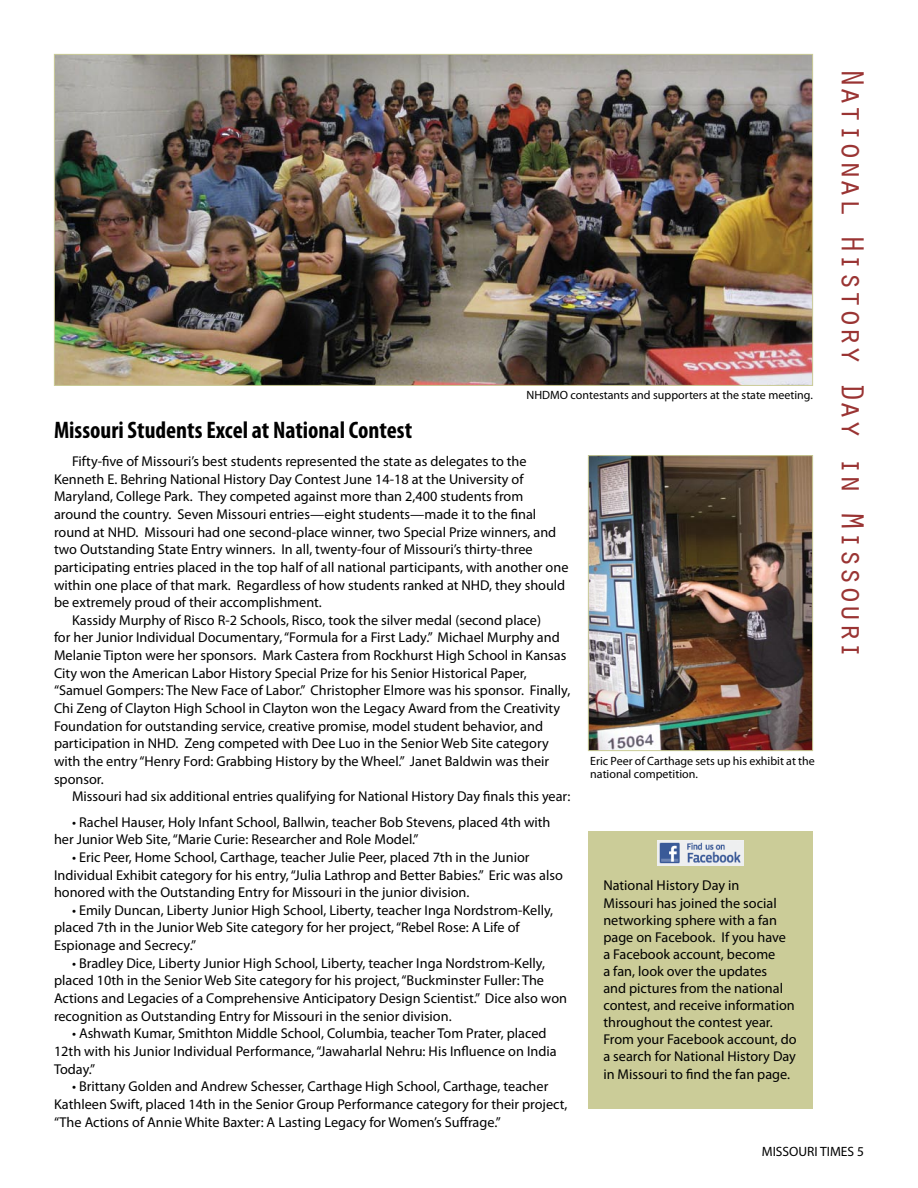
<style>
.page{position:relative;width:918px;height:1188px;background:#fff}
.page>*{position:absolute;margin:0;border:0;box-sizing:border-box;transform-origin:0 0}
.t1{font:33px "Orator Std";letter-spacing:-.04em;color:#9a3433}
.t2{font:700 condensed 24px "Myriad Pro";color:#000}
.t3{font:14.25px/17.7px "Myriad Pro";color:#000}
.t4{font:13.5px "Myriad Pro";color:#000}
.t5{font:12px/13.5px "Myriad Pro";color:#000}
</style>
<div class="page">
<img style="left:56px;top:56px;width:755px;height:328px">
<img style="left:590px;top:457px;width:221px;height:292px">
<div style="left:588px;top:455px;width:225px;height:296px;border:1px solid #cbcc98"></div>
<div style="left:588px;top:831px;width:225px;height:278px;background:#cbcc98"></div>
<img style="left:658px;top:841px;width:86px;height:24px">
<h2 class="t2" style="left:54px;top:415px;width:360px">Missouri Students Excel at National Contest</h2>
<p class="t5" style="left:526px;top:388px;width:288px">NHDMO contestants and supporters at the state meeting.</p>
<p class="t3" style="left:72px;top:452px;width:456px">Fifty-five of Missouri’s best students represented the state as delegates to the</p>
<p class="t3" style="left:54px;top:470px;width:471px">Kenneth E. Behring National History Day Contest June 14-18 at the University of</p>
<p class="t3" style="left:54px;top:487px;width:471px">Maryland, College Park. They competed against more than 2,400 students from</p>
<p class="t3" style="left:54px;top:505px;width:484px">around the country. Seven Missouri entries—eight students—made it to the final</p>
<p class="t3" style="left:54px;top:523px;width:504px">round at NHD. Missouri had one second-place winner, two Special Prize winners, and</p>
<p class="t3" style="left:54px;top:540px;width:480px">two Outstanding State Entry winners. In all, twenty-four of Missouri’s thirty-three</p>
<p class="t3" style="left:54px;top:558px;width:516px">participating entries placed in the top half of all national participants, with another one</p>
<p class="t3" style="left:54px;top:576px;width:513px">within one place of that mark. Regardless of how students ranked at NHD, they should</p>
<p class="t3" style="left:54px;top:593px;width:269px">be extremely proud of their accomplishment.</p>
<p class="t3" style="left:72px;top:611px;width:471px">Kassidy Murphy of Risco R-2 Schools, Risco, took the silver medal (second place)</p>
<p class="t3" style="left:54px;top:629px;width:507px">for her Junior Individual Documentary, “Formula for a First Lady.” Michael Murphy and</p>
<p class="t3" style="left:54px;top:646px;width:514px">Melanie Tipton were her sponsors. Mark Castera from Rockhurst High School in Kansas</p>
<p class="t3" style="left:54px;top:664px;width:474px">City won the American Labor History Special Prize for his Senior Historical Paper,</p>
<p class="t3" style="left:54px;top:682px;width:518px">“Samuel Gompers: The New Face of Labor.” Christopher Elmore was his sponsor. Finally,</p>
<p class="t3" style="left:54px;top:699px;width:508px">Chi Zeng of Clayton High School in Clayton won the Legacy Award from the Creativity</p>
<p class="t3" style="left:54px;top:717px;width:491px">Foundation for outstanding service, creative promise, model student behavior, and</p>
<p class="t3" style="left:54px;top:735px;width:496px">participation in NHD. Zeng competed with Dee Luo in the Senior Web Site category</p>
<p class="t3" style="left:54px;top:752px;width:497px">with the entry “Henry Ford: Grabbing History by the Wheel.” Janet Baldwin was their</p>
<p class="t3" style="left:54px;top:770px;width:51px">sponsor.</p>
<p class="t3" style="left:72px;top:788px;width:500px">Missouri had six additional entries qualifying for National History Day finals this year:</p>
<p class="t3" style="left:54px;top:813px;width:498px;text-indent:18px">• Rachel Hauser, Holy Infant School, Ballwin, teacher Bob Stevens, placed 4th with her Junior Web Site, “Marie Curie: Researcher and Role Model.”</p>
<p class="t3" style="left:54px;top:848px;width:510px;text-indent:18px">• Eric Peer, Home School, Carthage, teacher Julie Peer, placed 7th in the Junior<br>Individual Exhibit category for his entry, “Julia Lathrop and Better Babies.” Eric was also honored with the Outstanding Entry for Missouri in the junior division.</p>
<p class="t3" style="left:54px;top:901px;width:501px;text-indent:18px">• Emily Duncan, Liberty Junior High School, Liberty, teacher Inga Nordstrom-Kelly, placed 7th in the Junior Web Site category for her project, “Rebel Rose: A Life of<br>Espionage and Secrecy.”</p>
<p class="t3" style="left:54px;top:954px;width:515px;text-indent:18px">• Bradley Dice, Liberty Junior High School, Liberty, teacher Inga Nordstrom-Kelly, placed 10th in the Senior Web Site category for his project, “Buckminster Fuller: The Actions and Legacies of a Comprehensive Anticipatory Design Scientist.” Dice also won recognition as Outstanding Entry for Missouri in the senior division.</p>
<p class="t3" style="left:54px;top:1025px;width:504px;text-indent:18px">• Ashwath Kumar, Smithton Middle School, Columbia, teacher Tom Prater, placed<br>12th with his Junior Individual Performance, “Jawaharlal Nehru: His Influence on India<br>Today.”</p>
<p class="t3" style="left:54px;top:1078px;width:515px;text-indent:18px">• Brittany Golden and Andrew Schesser, Carthage High School, Carthage, teacher<br>Kathleen Swift, placed 14th in the Senior Group Performance category for their project, “The Actions of Annie White Baxter: A Lasting Legacy for Women’s Suffrage.”</p>
<p class="t5" style="left:590px;top:754px;width:226px">Eric Peer of Carthage sets up his exhibit at the national competition.</p>
<p class="t3" style="left:603px;top:877px;width:195px;line-height:17.1px">National History Day in<br>Missouri has joined the social networking sphere with a fan page on Facebook. If you have<br>a Facebook account, become<br>a fan, look over the updates<br>and pictures from the national contest, and receive information throughout the contest year.<br>From your Facebook account, do a search for National History Day in Missouri to find the fan page.</p>
<h1 class="t1" style="left:877px;top:68px;width:594px;rotate:90deg">National History Day in Missouri</h1>
<p class="t4" style="left:762px;top:1144px;width:104px">MISSOURI TIMES 5</p>
</div>
